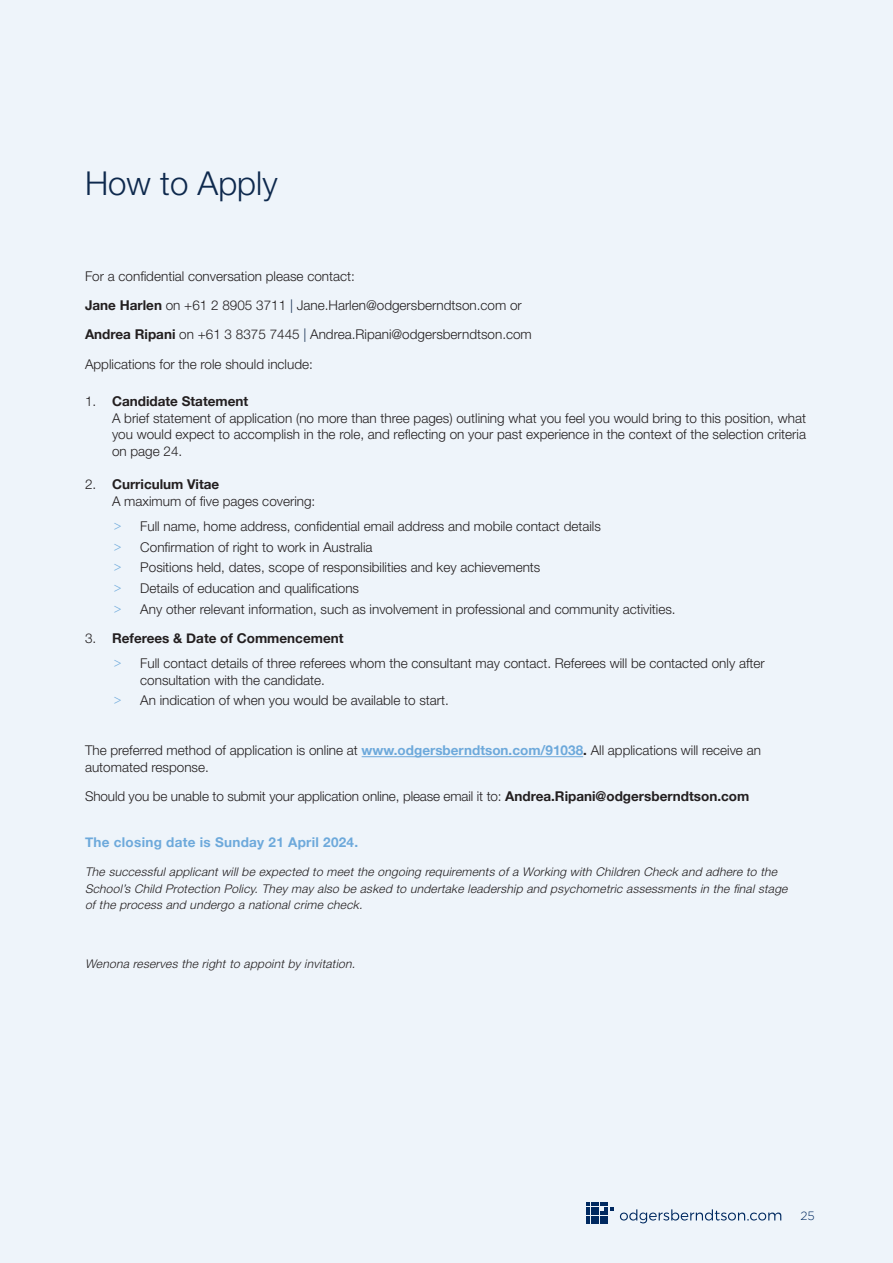
<style>
.page{position:relative;width:893px;height:1263px;background:#eef4fa}
.page>*{position:absolute;margin:0;border:0;box-sizing:border-box;transform-origin:0 0}
.t1{font:300 33px "Helvetica Neue LT Std";color:#0e294d}
.t2{font:300 13.5px/16.5px "Helvetica Neue LT Std";color:#231f20}
.t3{font:700 13.5px "Helvetica Neue";color:#231f20}
.t4{font:700 13.5px "Helvetica Neue";letter-spacing:.02em;color:#6da9db}
.t5{font:italic 300 12px/16.5px "Helvetica Neue LT Std";color:#231f20}
.t6{font:300 12px "Gotham";color:#002960}
.s1{font-family:"Helvetica Neue";font-weight:700}
.s2{color:#0e294d}
.s3{font-family:"Helvetica Neue LT Std";font-weight:300}
.s4{font-family:"Gotham";color:#6da9db}
.s5{font-family:"Helvetica Neue";font-weight:700;color:#6da9db}
</style>
<div class="page">
<svg style="left:620px;top:1209px;width:161px;height:14px"></svg>
<svg style="left:587px;top:1202px;width:27px;height:22px"></svg>
<hr style="left:362px;top:756px;width:221px;height:1px;background:#6da9db">
<h1 class="t1" style="left:85px;top:163px;width:194px">How to Apply</h1>
<p class="t2" style="left:85px;top:261px;width:448px;line-height:29.2px">For a confidential conversation please contact:<br><span class="s1">Jane Harlen</span> on +61 2 8905 3711 <span class="s2">|</span> Jane.Harlen@odgersberndtson.com or <span class="s1">Andrea Ripani</span> on +61 3 8375 7445 <span class="s2">|</span> Andrea.Ripani@odgersberndtson.com Applications for the role should include:</p>
<p class="t3" style="left:85px;top:393px;width:165px"><span class="s3">1.</span> Candidate Statement</p>
<p class="t2" style="left:112px;top:409px;width:695px;text-align:justify">A brief statement of application (no more than three pages) outlining what you feel you would bring to this position, what you would expect to accomplish in the role, and reflecting on your past experience in the context of the selection criteria on page 24.</p>
<p class="t3" style="left:85px;top:476px;width:136px"><span class="s3">2.</span> Curriculum Vitae</p>
<p class="t2" style="left:112px;top:488px;width:490px;line-height:25px">A maximum of five pages covering:<br><span class="s4">&gt;</span> Full name, home address, confidential email address and mobile contact details</p>
<p class="t2" style="left:113px;top:536px;width:564px;line-height:20.7px"><span class="s4">&gt;</span> Confirmation of right to work in Australia<br><span class="s4">&gt;</span> Positions held, dates, scope of responsibilities and key achievements<br><span class="s4">&gt;</span> Details of education and qualifications<br><span class="s4">&gt;</span> Any other relevant information, such as involvement in professional and community activities.</p>
<p class="t3" style="left:85px;top:630px;width:260px"><span class="s3">3.</span> Referees &amp; Date of Commencement</p>
<p class="t2" style="left:140px;top:655px;width:626px;text-indent:-27px"><span class="s4">&gt;</span> Full contact details of three referees whom the consultant may contact. Referees will be contacted only after consultation with the candidate.</p>
<p class="t2" style="left:113px;top:692px;width:337px"><span class="s4">&gt;</span> An indication of when you would be available to start.</p>
<p class="t2" style="left:85px;top:742px;width:677px">The preferred method of application is online at <span class="s5">www.odgersberndtson.com/91038</span><span class="s1">.</span> All applications will receive an automated response.</p>
<p class="t2" style="left:85px;top:788px;width:666px">Should you be unable to submit your application online, please email it to: <span class="s1">Andrea.Ripani@odgersberndtson.com</span></p>
<p class="t4" style="left:85px;top:834px;width:275px">The closing date is Sunday 21 April 2024.</p>
<p class="t5" style="left:85px;top:863px;width:707px">The successful applicant will be expected to meet the ongoing requirements of a Working with Children Check and adhere to the<br>School’s Child Protection Policy. They may also be asked to undertake leadership and psychometric assessments in the final stage of the process and undergo a national crime check.</p>
<p class="t5" style="left:85px;top:955px;width:275px">Wenona reserves the right to appoint by invitation.</p>
<p class="t6" style="left:800px;top:1209px;width:16px">25</p>
</div>
